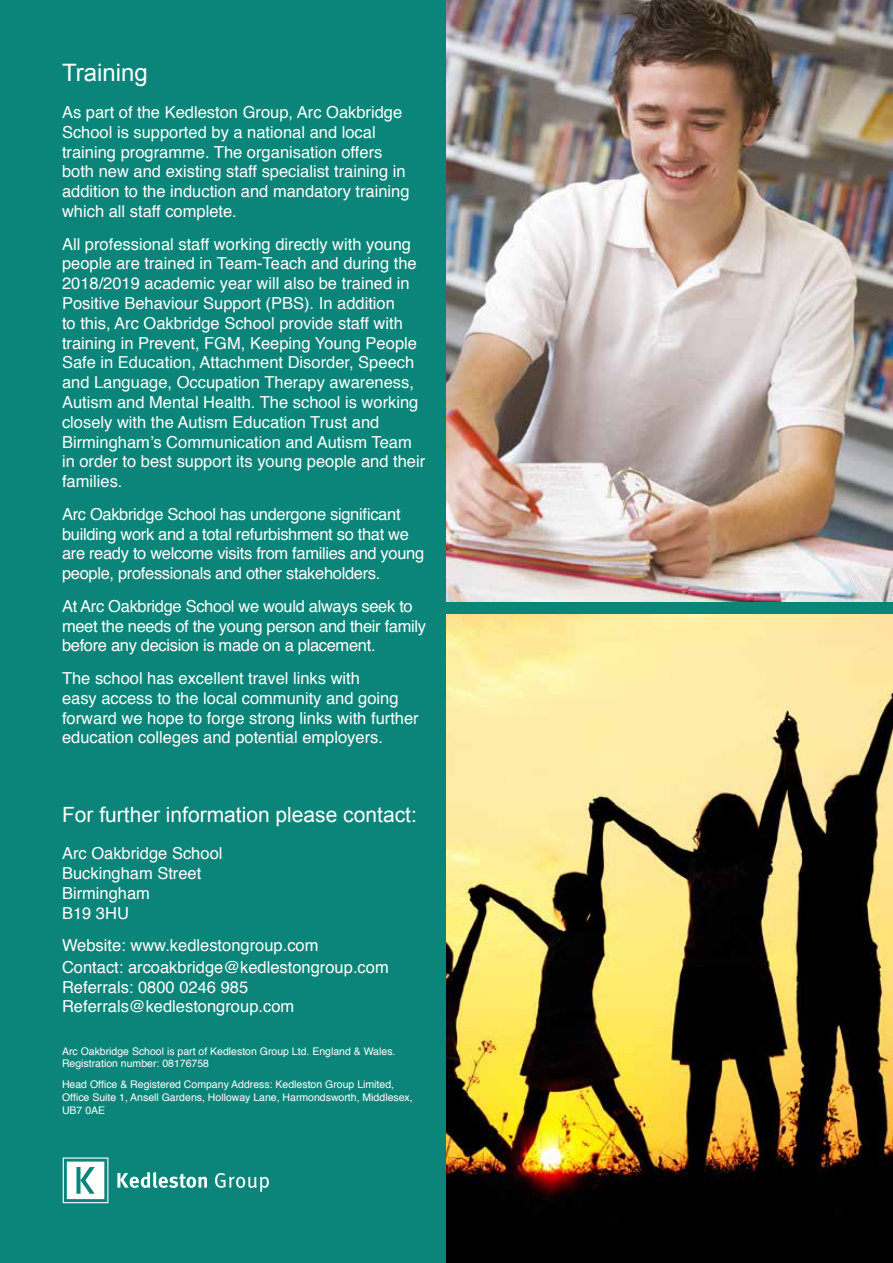
<style>
.page{position:relative;width:893px;height:1263px;background:#0b8579}
.page>*{position:absolute;margin:0;border:0;box-sizing:border-box;transform-origin:0 0}
.t1{font:24px "Arial";color:#fff}
.t2{font:21px "Arial";color:#fff}
.t3{font:16.5px/19.8px "Helvetica";color:#fff}
.t4{font:16.5px/19.8px "Helvetica";letter-spacing:-.02em;color:#fff}
.t5{font:10.5px/12.6px "Helvetica";color:#fff}
</style>
<div class="page">
<svg style="left:215px;top:1173px;width:54px;height:19px"></svg>
<svg style="left:117px;top:1172px;width:90px;height:16px"></svg>
<svg style="left:63px;top:1157px;width:45px;height:46px"></svg>
<img style="left:446px;top:0;width:447px;height:602px">
<img style="left:446px;top:614px;width:447px;height:649px">
<h1 class="t1" style="left:62px;top:57px;width:87px">Training</h1>
<p class="t3" style="left:62px;top:103px;width:349px">As part of the Kedleston Group, Arc Oakbridge School is supported by a national and local training programme. The organisation offers both new and existing staff specialist training in addition to the induction and mandatory training which all staff complete.</p>
<p class="t3" style="left:62px;top:234px;width:365px">All professional staff working directly with young people are trained in Team-Teach and during the 2018/2019 academic year will also be trained in Positive Behaviour Support (PBS). In addition<br>to this, Arc Oakbridge School provide staff with training in Prevent, FGM, Keeping Young People Safe in Education, Attachment Disorder, Speech and Language, Occupation Therapy awareness, Autism and Mental Health. The school is working closely with the Autism Education Trust and Birmingham’s Communication and Autism Team in order to best support its young people and their families.</p>
<p class="t4" style="left:62px;top:505px;width:364px">Arc Oakbridge School has undergone significant building work and a total refurbishment so that we are ready to welcome visits from families and young people, professionals and other stakeholders.</p>
<p class="t4" style="left:62px;top:597px;width:366px">At Arc Oakbridge School we would always seek to meet the needs of the young person and their family before any decision is made on a placement.</p>
<p class="t3" style="left:62px;top:669px;width:358px">The school has excellent travel links with<br>easy access to the local community and going forward we hope to forge strong links with further education colleges and potential employers.</p>
<p class="t2" style="left:62px;top:801px;width:356px">For further information please contact:</p>
<p class="t3" style="left:62px;top:844px;width:162px">Arc Oakbridge School<br>Buckingham Street<br>Birmingham<br>B19 3HU</p>
<p class="t3" style="left:62px;top:935px;width:328px;line-height:21.6px">Website: www.kedlestongroup.com<br>Contact: arcoakbridge@kedlestongroup.com</p>
<p class="t3" style="left:62px;top:977px;width:234px">Referrals: 0800 0246 985<br>Referrals@kedlestongroup.com</p>
<p class="t5" style="left:62px;top:1045px;width:335px">Arc Oakbridge School is part of Kedleston Group Ltd. England &amp; Wales.<br>Registration number: 08176758</p>
<p class="t5" style="left:62px;top:1079px;width:352px">Head Office &amp; Registered Company Address: Kedleston Group Limited,<br>Office Suite 1, Ansell Gardens, Holloway Lane, Harmondsworth, Middlesex,<br>UB7 0AE</p>
</div>
